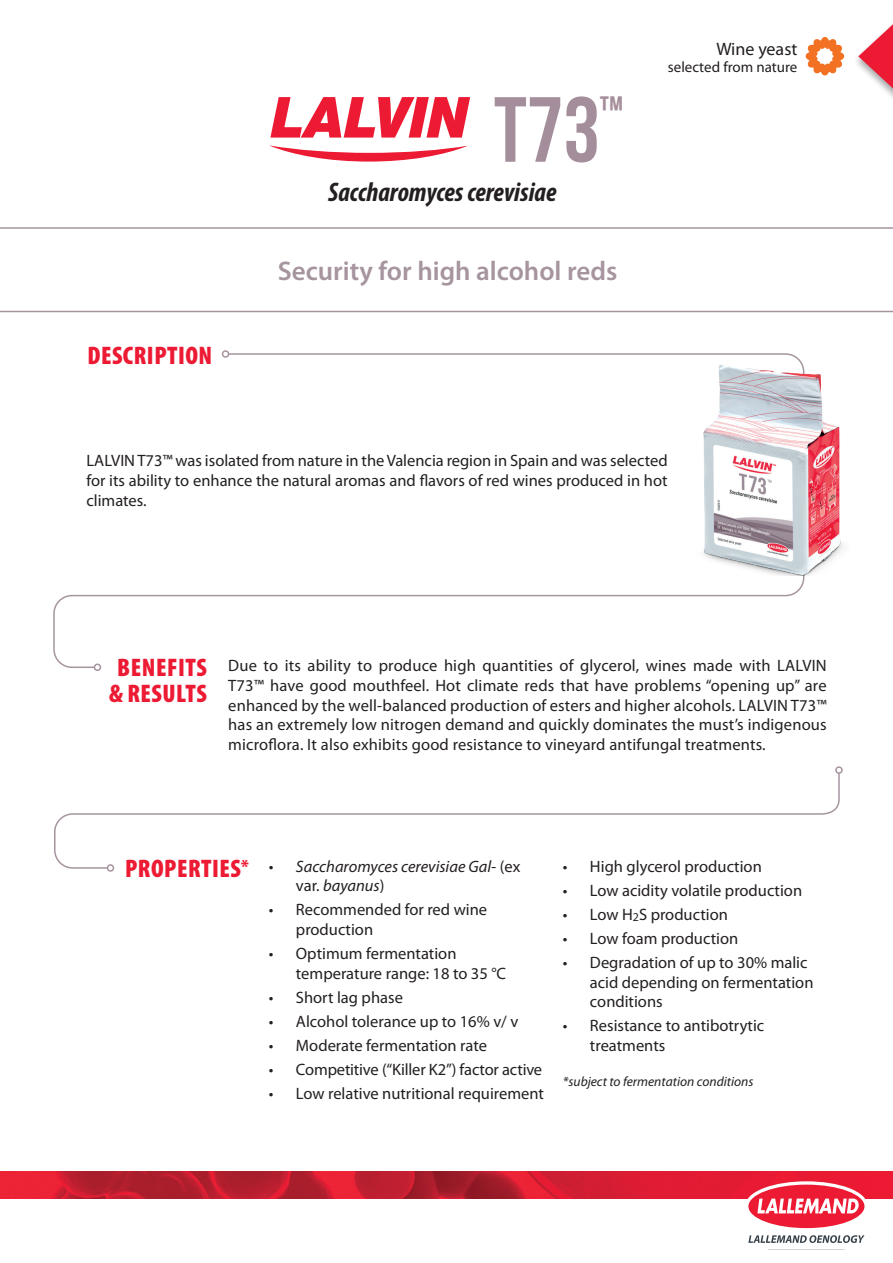
<style>
.page{position:relative;width:893px;height:1263px;background:#fff}
.page>*{position:absolute;margin:0;border:0;box-sizing:border-box;transform-origin:0 0}
.t1{font:92.25px "Bebas Neue";color:#a58e9b}
.t2{font:39.6px "Bebas Neue";color:#a58e9b}
.t3{font:600 27px "Myriad Pro";color:#a6949f}
.t4{font:italic 700 condensed 27px "Myriad Pro";color:#231f20}
.t5{font:900 condensed 25.5px/25.5px "Myriad Pro";letter-spacing:.02em;color:#ed1a33;text-align:center}
.t6{font:18px "Myriad Pro";color:#231f20}
.t7{font:16.5px/19.8px "Myriad Pro";color:#231f20}
.t8{font:italic 16.5px/19.8px "Myriad Pro";color:#231f20}
.t9{font:15px "Myriad Pro";color:#231f20}
.t10{font:italic 13.5px "Myriad Pro";color:#231f20}
.s1{font-style:normal}
</style>
<div class="page">
<svg style="left:858px;top:24px;width:35px;height:73px"></svg>
<svg style="left:806px;top:37px;width:38px;height:38px"></svg>
<img style="left:0;top:1171px;width:893px;height:27px">
<svg style="left:745px;top:1181px;width:123px;height:62px"></svg>
<svg style="left:0;top:227px;width:893px;height:85px"></svg>
<svg style="left:269px;top:145px;width:199px;height:17px"></svg>
<svg style="left:270px;top:97px;width:200px;height:41px"></svg>
<svg style="left:53px;top:353px;width:752px;height:316px"></svg>
<div style="left:94px;top:663px;width:7px;height:8px;border:2px solid #a6949f;border-radius:50%"></div>
<div style="left:222px;top:350px;width:7px;height:8px;border:2px solid #a6949f;border-radius:50%"></div>
<img style="left:693px;top:353px;width:150px;height:223px">
<svg style="left:54px;top:774px;width:786px;height:95px"></svg>
<div style="left:107px;top:864px;width:7px;height:8px;border:2px solid #a6949f;border-radius:50%"></div>
<div style="left:835px;top:766px;width:8px;height:8px;border:2px solid #a6949f;border-radius:50%"></div>
<h3 class="t5" style="left:87px;top:342px;width:126px">DESCRIPTION</h3>
<h1 class="t1" style="left:494px;top:79px;width:107px">T73</h1>
<h2 class="t2" style="left:600px;top:89px;width:25px">™</h2>
<h3 class="t4" style="left:328px;top:175px;width:230px">Saccharomyces cerevisiae</h3>
<h3 class="t3" style="left:278px;top:254px;width:341px">Security for high alcohol reds</h3>
<p class="t6" style="left:716px;top:38px;width:83px">Wine yeast</p>
<p class="t9" style="left:668px;top:57px;width:131px">selected from nature</p>
<p class="t7" style="left:86px;top:451px;width:583px;text-align:justify">LALVIN T73™ was isolated from nature in the Valencia region in Spain and was selected for its ability to enhance the natural aromas and flavors of red wines produced in hot climates.</p>
<h3 class="t5" style="left:109px;top:654px;width:99px">BENEFITS &amp; RESULTS</h3>
<p class="t7" style="left:228px;top:655px;width:600px;text-align:justify">Due to its ability to produce high quantities of glycerol, wines made with LALVIN T73™ have good mouthfeel. Hot climate reds that have problems “opening up” are enhanced by the well-balanced production of esters and higher alcohols. LALVIN T73™ has an extremely low nitrogen demand and quickly dominates the must’s indigenous microflora. It also exhibits good resistance to vineyard antifungal treatments.</p>
<h3 class="t5" style="left:125px;top:855px;width:125px">PROPERTIES<sup>*</sup></h3>
<p class="t8" style="left:296px;top:856px;width:226px;text-indent:-27px">• Saccharomyces cerevisiae Gal- <span class="s1">(ex var.</span> bayanus<span class="s1">)</span></p>
<p class="t7" style="left:296px;top:900px;width:193px;text-indent:-27px">• Recommended for red wine production</p>
<p class="t7" style="left:296px;top:944px;width:212px;text-indent:-27px">• Optimum fermentation temperature range: 18 to 35 °C</p>
<p class="t7" style="left:269px;top:987px;width:135px">• Short lag phase</p>
<p class="t7" style="left:269px;top:1011px;width:251px">• Alcohol tolerance up to 16% v/ v</p>
<p class="t7" style="left:269px;top:1035px;width:219px">• Moderate fermentation rate</p>
<p class="t7" style="left:269px;top:1060px;width:275px">• Competitive (“Killer K2”) factor active</p>
<p class="t7" style="left:269px;top:1084px;width:277px">• Low relative nutritional requirement</p>
<p class="t7" style="left:563px;top:856px;width:200px">• High glycerol production</p>
<p class="t7" style="left:563px;top:880px;width:241px">• Low acidity volatile production</p>
<p class="t7" style="left:563px;top:904px;width:166px">• Low H<sub>2</sub>S production</p>
<p class="t7" style="left:563px;top:928px;width:177px">• Low foam production</p>
<p class="t7" style="left:590px;top:952px;width:225px;text-indent:-27px">• Degradation of up to 30% malic acid depending on fermentation conditions</p>
<p class="t7" style="left:590px;top:1016px;width:176px;text-indent:-27px">• Resistance to antibotrytic treatments</p>
<p class="t10" style="left:563px;top:1073px;width:192px">*subject to fermentation conditions</p>
</div>
